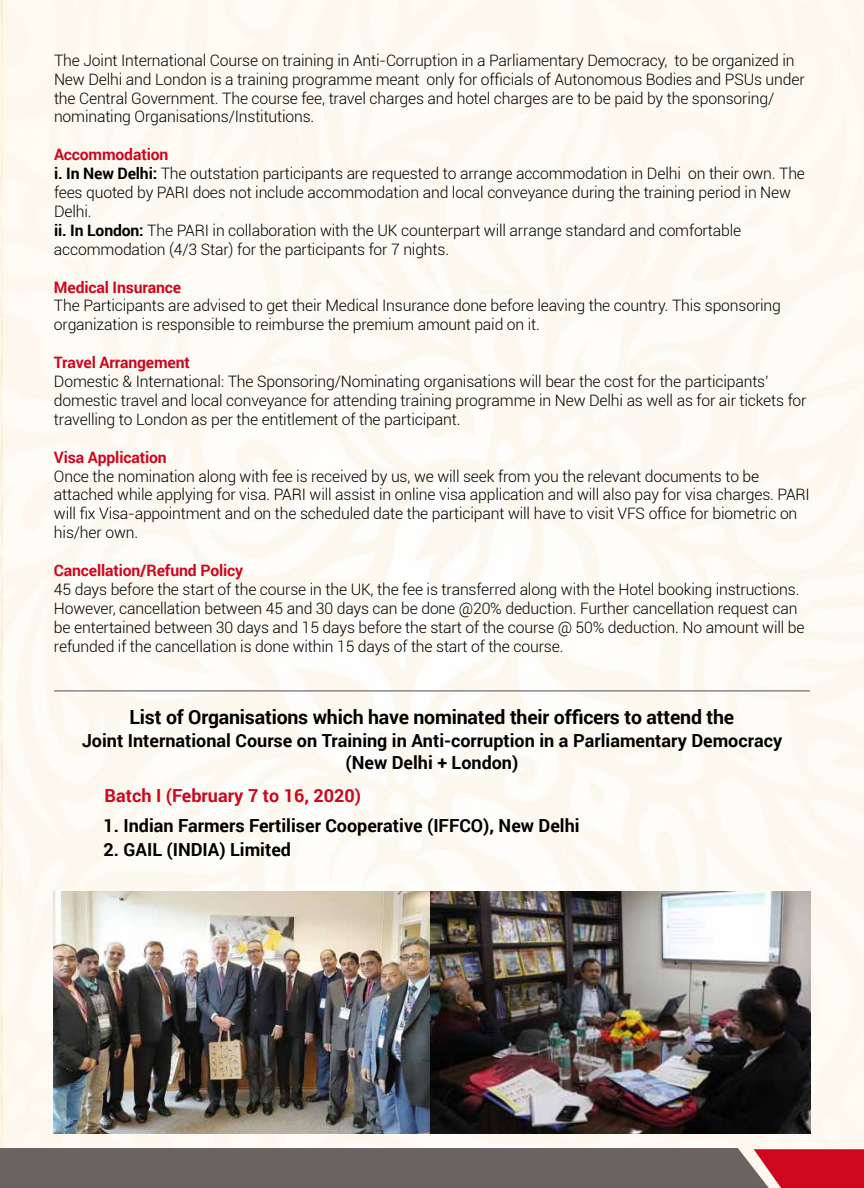
<style>
.page{position:relative;width:864px;height:1188px;background:#fff}
.page>*{position:absolute;margin:0;border:0;box-sizing:border-box;transform-origin:0 0}
.t1{font:700 19.5px "Roboto";letter-spacing:-.01em;color:#000}
.t2{font:700 18px/22.5px "Roboto";color:#000;text-align:center}
.t3{font:700 18px "Roboto";color:#cd071e}
.t4{font:300 15.75px/18.9px "Roboto";letter-spacing:-.01em;color:#000}
.t5{font:700 15.75px "Roboto";letter-spacing:-.01em;color:#cd071e}
.s1{font-weight:700;color:#cd071e}
.s2{font-weight:700}
</style>
<div class="page">
<div style="left:0;top:0;width:864px;height:1148px;background:#fdfaf3"></div>
<svg style="left:0;top:1148px;width:864px;height:40px;background:#765c5d"></svg>
<img style="left:54px;top:891px;width:377px;height:243px">
<img style="left:431px;top:891px;width:379px;height:243px">
<hr style="left:54px;top:690px;width:756px;height:2px;background:#87888a">
<p class="t4" style="left:54px;top:50px;width:752px">The Joint International Course on training in Anti-Corruption in a Parliamentary Democracy, to be organized in New Delhi and London is a training programme meant only for officials of Autonomous Bodies and PSUs under the Central Government. The course fee, travel charges and hotel charges are to be paid by the sponsoring/ nominating Organisations/Institutions.</p>
<p class="t4" style="left:54px;top:145px;width:753px"><span class="s1">Accommodation<br></span><span class="s2">i. In New Delhi:</span> The outstation participants are requested to arrange accommodation in Delhi on their own. The fees quoted by PARI does not include accommodation and local conveyance during the training period in New Delhi.<br><span class="s2">ii. In London:</span> The PARI in collaboration with the UK counterpart will arrange standard and comfortable accommodation (4/3 Star) for the participants for 7 nights.</p>
<p class="t5" style="left:54px;top:276px;width:129px">Medical Insurance</p>
<p class="t4" style="left:54px;top:296px;width:729px">The Participants are advised to get their Medical Insurance done before leaving the country. This sponsoring organization is responsible to reimburse the premium amount paid on it.</p>
<p class="t5" style="left:54px;top:351px;width:137px">Travel Arrangement</p>
<p class="t4" style="left:54px;top:371px;width:754px">Domestic &amp; International: The Sponsoring/Nominating organisations will bear the cost for the participants’ domestic travel and local conveyance for attending training programme in New Delhi as well as for air tickets for travelling to London as per the entitlement of the participant.</p>
<p class="t5" style="left:54px;top:446px;width:114px">Visa Application</p>
<p class="t4" style="left:54px;top:466px;width:757px">Once the nomination along with fee is received by us, we will seek from you the relevant documents to be attached while applying for visa. PARI will assist in online visa application and will also pay for visa charges. PARI will fix Visa-appointment and on the scheduled date the participant will have to visit VFS office for biometric on his/her own.</p>
<p class="t5" style="left:54px;top:559px;width:191px">Cancellation/Refund Policy</p>
<p class="t4" style="left:54px;top:579px;width:752px">45 days before the start of the course in the UK, the fee is transferred along with the Hotel booking instructions.<br>However, cancellation between 45 and 30 days can be done @20% deduction. Further cancellation request can be entertained between 30 days and 15 days before the start of the course @ 50% deduction. No amount will be refunded if the cancellation is done within 15 days of the start of the course.</p>
<p class="t1" style="left:130px;top:703px;width:606px">List of Organisations which have nominated their officers to attend the</p>
<p class="t2" style="left:82px;top:728px;width:702px">Joint International Course on Training in Anti-corruption in a Parliamentary Democracy (New Delhi + London)</p>
<p class="t3" style="left:105px;top:783px;width:258px">Batch I (February 7 to 16, 2020)</p>
<p class="t2" style="left:104px;top:813px;width:478px">1. Indian Farmers Fertiliser Cooperative (IFFCO), New Delhi</p>
<p class="t2" style="left:104px;top:837px;width:189px">2. GAIL (INDIA) Limited</p>
</div>
